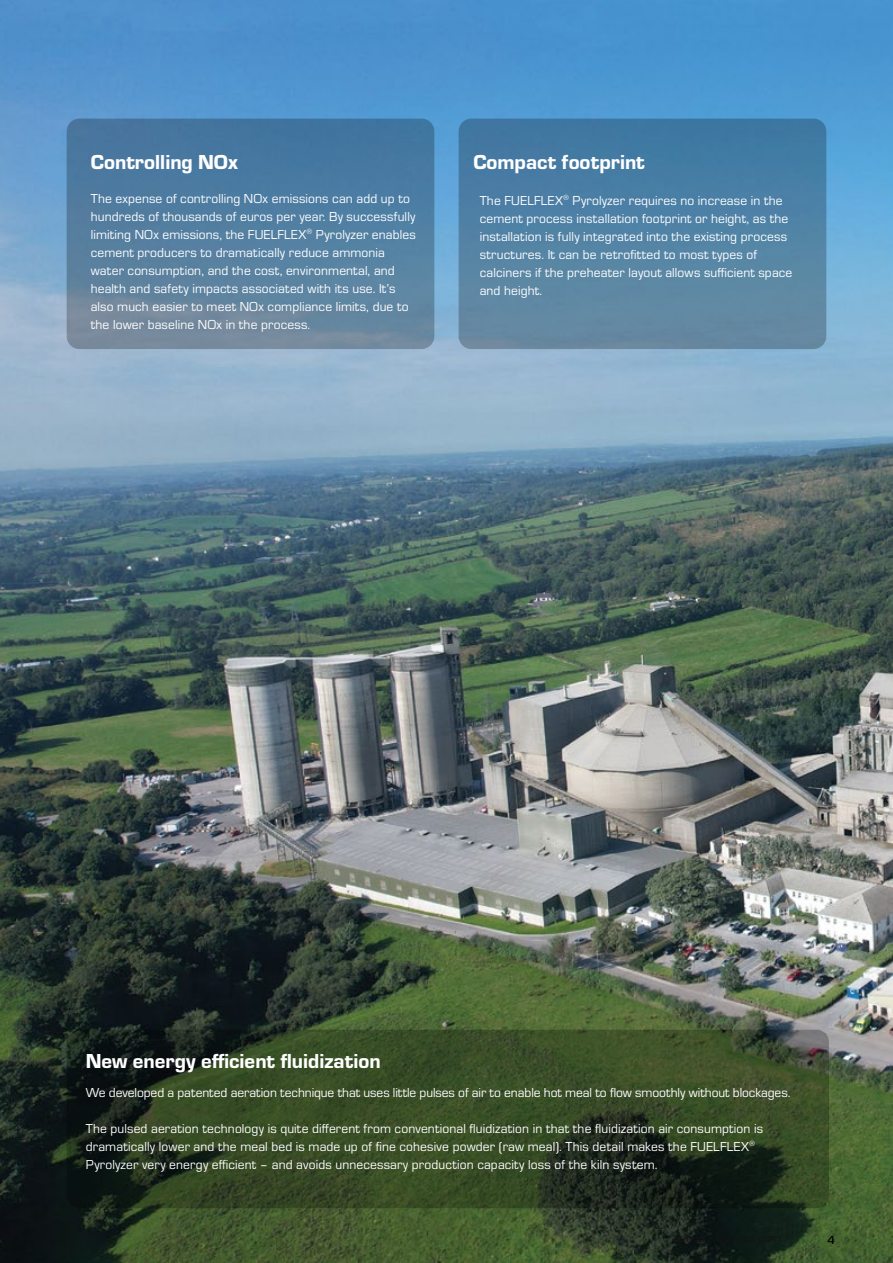
<style>
.page{position:relative;width:893px;height:1263px;background:#fff}
.page>*{position:absolute;margin:0;border:0;box-sizing:border-box;transform-origin:0 0}
.t1{font:21px "Eurostile Hea";color:#fff}
.t2{font:13.5px/18px "Eurostile";letter-spacing:.01em;color:#fff}
.t3{font:500 12px "Eurostile";color:#000}
</style>
<div class="page">
<img style="left:0;top:0;width:893px;height:1263px">
<svg style="left:67px;top:119px;width:367px;height:230px"></svg>
<div style="left:459px;top:119px;width:367px;height:230px;background:linear-gradient(to bottom,#3b78a4,#698ca3);border-radius:13px"></div>
<svg style="left:67px;top:1030px;width:762px;height:178px;fill:#364a24"></svg>
<h1 class="t1" style="left:91px;top:147px;width:149px">Controlling NOx</h1>
<h1 class="t1" style="left:473px;top:147px;width:173px">Compact footprint</h1>
<p class="t2" style="left:91px;top:189px;width:327px">The expense of controlling NOx emissions can add up to hundreds of thousands of euros per year. By successfully limiting NOx emissions, the FUELFLEX<sup>®</sup> Pyrolyzer enables cement producers to dramatically reduce ammonia water consumption, and the cost, environmental, and health and safety impacts associated with its use. It’s also much easier to meet NOx compliance limits, due to the lower baseline NOx in the process.</p>
<p class="t2" style="left:480px;top:191px;width:314px">The FUELFLEX<sup>®</sup> Pyrolyzer requires no increase in the cement process installation footprint or height, as the installation is fully integrated into the existing process structures. It can be retrofitted to most types of calciners if the preheater layout allows sufficient space and height.</p>
<h1 class="t1" style="left:86px;top:1046px;width:296px">New energy efficient fluidization</h1>
<p class="t2" style="left:86px;top:1083px;width:706px">We developed a patented aeration technique that uses little pulses of air to enable hot meal to flow smoothly without blockages.</p>
<p class="t2" style="left:86px;top:1119px;width:679px">The pulsed aeration technology is quite different from conventional fluidization in that the fluidization air consumption is dramatically lower and the meal bed is made up of fine cohesive powder (raw meal). This detail makes the FUELFLEX<sup>®<br></sup>Pyrolyzer very energy efficient – and avoids unnecessary production capacity loss of the kiln system.</p>
<p class="t3" style="left:827px;top:1231px;width:9px">4</p>
</div>
